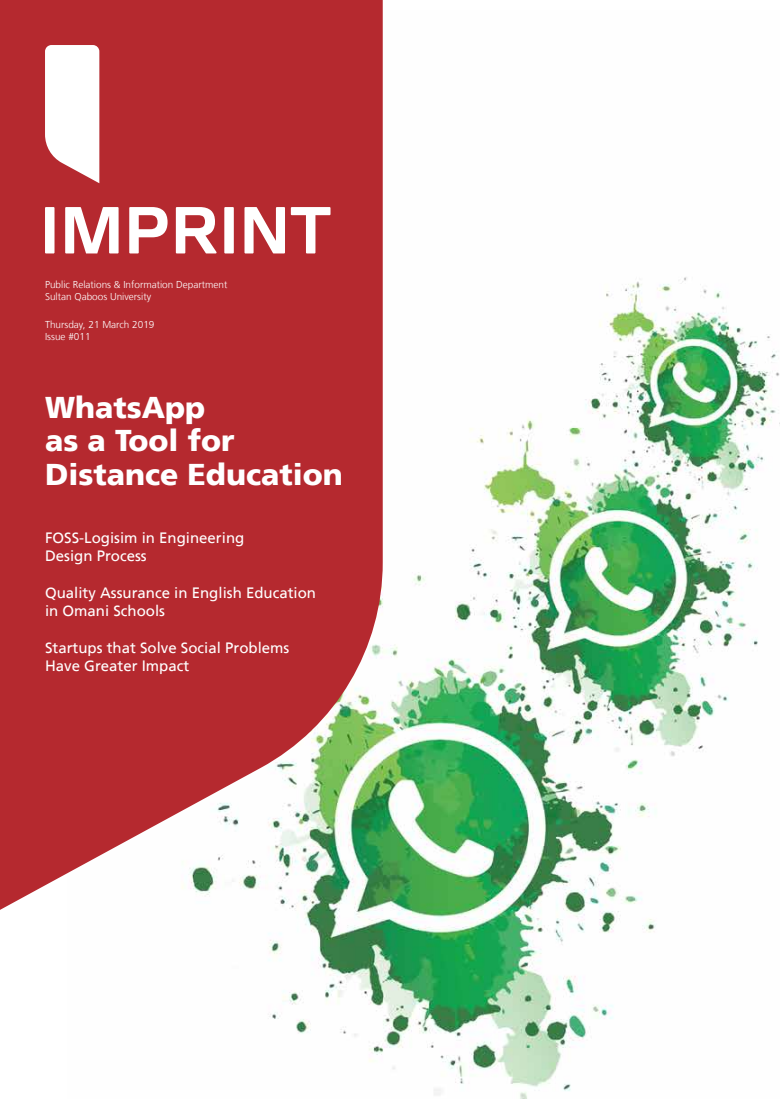
<style>
.page{position:relative;width:780px;height:1099px;background:#fff}
.page>*{position:absolute;margin:0;border:0;box-sizing:border-box;transform-origin:0 0}
.t1{font:900 30px/33.8px "Frutiger LT Arabic 75";color:#fff}
.t2{font:15px/18px "Frutiger LT Arabic 55 Roman";color:#fff}
.t3{font:300 10px/12px "Frutiger LT Arabic 45";color:#fff}
</style>
<div class="page">
<img style="left:269px;top:277px;width:511px;height:821px">
<svg style="left:0;top:0;width:383px;height:915px;background:#b94245"></svg>
<svg style="left:45px;top:45px;width:54px;height:138px"></svg>
<div style="left:45px;top:207px;width:9px;height:46px;background:#fff"></div>
<svg style="left:65px;top:207px;width:54px;height:46px"></svg>
<svg style="left:129px;top:207px;width:38px;height:46px"></svg>
<svg style="left:176px;top:207px;width:40px;height:46px"></svg>
<div style="left:224px;top:207px;width:10px;height:46px;background:#fff"></div>
<svg style="left:244px;top:207px;width:41px;height:46px"></svg>
<svg style="left:291px;top:207px;width:39px;height:46px"></svg>
<p class="t3" style="left:45px;top:279px;width:184px">Public Relations &amp; Information Department<br>Sultan Qaboos University</p>
<p class="t3" style="left:45px;top:318px;width:111px">Thursday, 21 March 2019<br>Issue #011</p>
<h1 class="t1" style="left:45px;top:390px;width:299px">WhatsApp<br>as a Tool for<br>Distance Education</h1>
<p class="t2" style="left:45px;top:529px;width:201px">FOSS-Logisim in Engineering<br>Design Process</p>
<p class="t2" style="left:45px;top:584px;width:272px">Quality Assurance in English Education in Omani Schools</p>
<p class="t2" style="left:45px;top:639px;width:246px">Startups that Solve Social Problems<br>Have Greater Impact</p>
</div>
